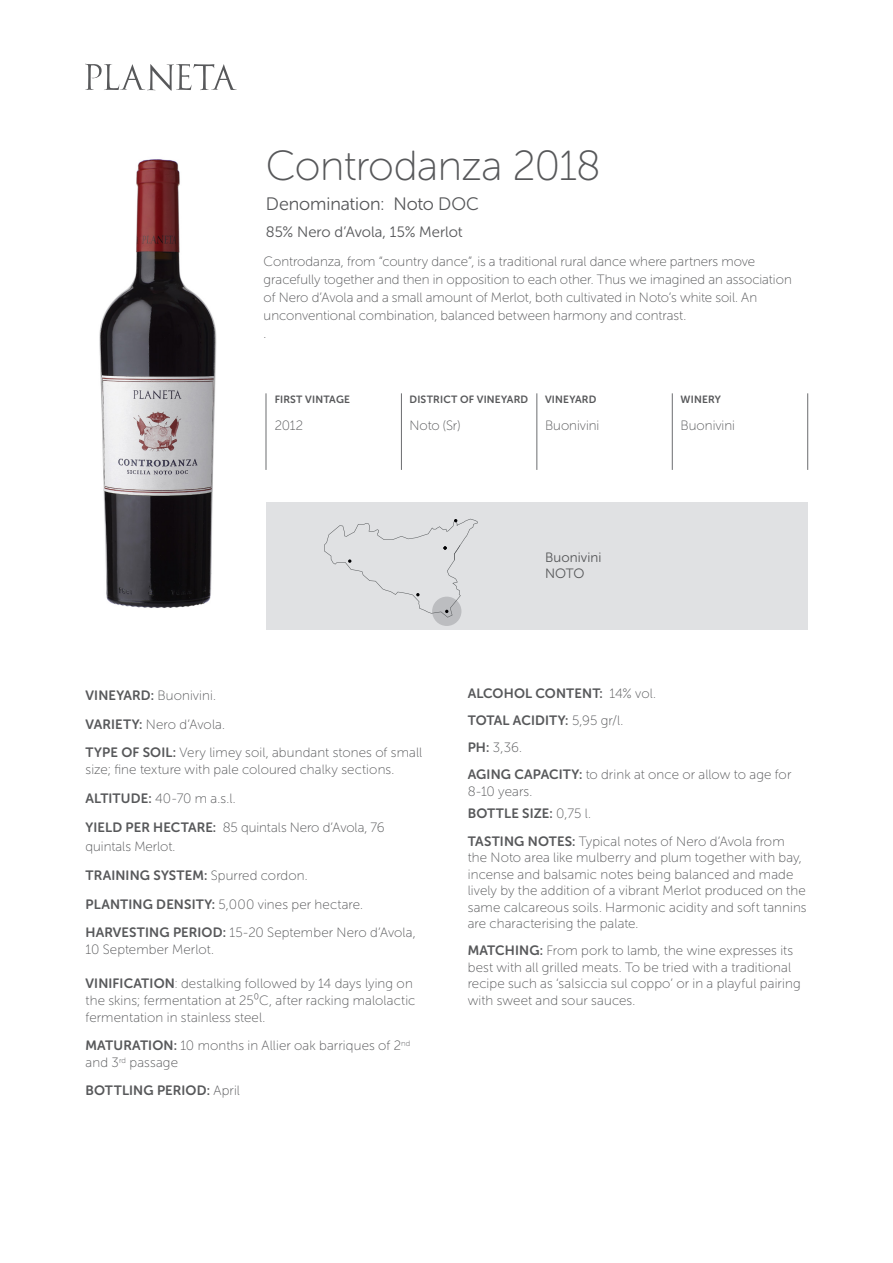
<style>
.page{position:relative;width:893px;height:1263px;background:#fff}
.page>*{position:absolute;margin:0;border:0;box-sizing:border-box;transform-origin:0 0}
.titolo_vino{font:42px "Museo Sans Rounded 100";letter-spacing:-.015em;color:#57585a}
.titolo_vino-2{font:18px "Museo Sans Rounded 300";letter-spacing:-.005em;color:#57585a}
.titolo_vino-3{font:15px "Museo Sans Rounded 300";letter-spacing:.005em;color:#57585a}
.par_elenco{font:13.5px/16.5px "Museo Sans Rounded 100";letter-spacing:.005em;color:#57585a}
.par_elenco-2{font:13.5px "Museo Sans Rounded 700";letter-spacing:.01em;color:#57585a}
.titoletto_tabella{font:13.5px "Museo Sans Rounded 100";color:#57585a}
.par_elenco-3{font:13.5px/16.2px "Museo Sans Rounded 300";letter-spacing:.01em;color:#57585a}
.titoletto_tabella-2{font:10.5px "Museo Sans Rounded 700";letter-spacing:.02em;color:#57585a}
.s1{font-family:"Museo Sans Rounded 700"}
.s2{font-family:"Museo Sans Rounded 100"}
</style>
<div class="page">
<img style="left:99px;top:159px;width:118px;height:449px">
<hr style="left:401px;top:393px;width:1px;height:77px;background:#6c6d70">
<hr style="left:266px;top:393px;width:1px;height:77px;background:#6c6d70">
<hr style="left:537px;top:393px;width:1px;height:77px;background:#6c6d70">
<hr style="left:672px;top:393px;width:1px;height:77px;background:#6c6d70">
<hr style="left:807px;top:393px;width:1px;height:77px;background:#6c6d70">
<svg style="left:85px;top:64px;width:152px;height:27px"></svg>
<div style="left:266px;top:502px;width:542px;height:128px;background:#e0e1e3"></div>
<div style="left:432px;top:597px;width:29px;height:29px;background:#bcbdc0;border-radius:50%"></div>
<svg style="left:324px;top:519px;width:154px;height:98px"></svg>
<p class="titolo_vino" style="left:266px;top:144px;width:336px">Controdanza 2018</p>
<p class="titolo_vino-2" style="left:266px;top:195px;width:215px">Denomination: Noto DOC</p>
<p class="titolo_vino-3" style="left:266px;top:224px;width:198px">85% Nero d’Avola, 15% Merlot</p>
<p class="par_elenco" style="left:264px;top:252px;width:530px;line-height:18px">Controdanza, from “country dance”, is a traditional rural dance where partners move gracefully together and then in opposition to each other. Thus we imagined an association of Nero d’Avola and a small amount of Merlot, both cultivated in Noto’s white soil. An unconventional combination, balanced between harmony and contrast.</p>
<p class="par_elenco" style="left:264px;top:325px;width:4px">.</p>
<p class="titoletto_tabella-2" style="left:275px;top:394px;width:77px">FIRST VINTAGE</p>
<p class="titoletto_tabella" style="left:275px;top:418px;width:30px">2012</p>
<p class="titoletto_tabella-2" style="left:409px;top:394px;width:120px">DISTRICT OF VINEYARD</p>
<p class="titoletto_tabella" style="left:409px;top:418px;width:53px">Noto (Sr)</p>
<p class="titoletto_tabella-2" style="left:545px;top:394px;width:53px">VINEYARD</p>
<p class="titoletto_tabella" style="left:545px;top:418px;width:56px">Buonivini</p>
<p class="par_elenco-3" style="left:545px;top:549px;width:58px">Buonivini<br>NOTO</p>
<p class="titoletto_tabella-2" style="left:681px;top:394px;width:42px">WINERY</p>
<p class="titoletto_tabella" style="left:681px;top:418px;width:56px">Buonivini</p>
<p class="par_elenco" style="left:86px;top:687px;width:132px"><span class="s1">VINEYARD:</span> Buonivini.</p>
<p class="par_elenco" style="left:86px;top:716px;width:141px"><span class="s1">VARIETY:</span> Nero d’Avola.</p>
<p class="par_elenco" style="left:86px;top:744px;width:338px;line-height:17.1px"><span class="s1">TYPE OF SOIL:</span> Very limey soil, abundant stones of small size; fine texture with pale coloured chalky sections.</p>
<p class="par_elenco" style="left:86px;top:790px;width:151px"><span class="s1">ALTITUDE:</span> 40-70 m a.s.l.</p>
<p class="par_elenco" style="left:86px;top:818px;width:300px;line-height:18.6px"><span class="s1">YIELD PER HECTARE:</span> 85 quintals Nero d’Avola, 76 quintals Merlot.</p>
<p class="par_elenco-2" style="left:86px;top:868px;width:224px">TRAINING SYSTEM: <span class="s2">Spurred cordon.</span></p>
<p class="par_elenco" style="left:86px;top:896px;width:279px"><span class="s1">PLANTING DENSITY:</span> 5,000 vines per hectare.</p>
<p class="par_elenco" style="left:86px;top:924px;width:332px;line-height:17.1px"><span class="s1">HARVESTING PERIOD:</span> 15-20 September Nero d’Avola,<br>10 September Merlot.</p>
<p class="par_elenco" style="left:86px;top:975px;width:331px;line-height:17.1px"><span class="s1">VINIFICATION</span>: destalking followed by 14 days lying on the skins; fermentation at 25⁰C, after racking malolactic fermentation in stainless steel.</p>
<p class="par_elenco" style="left:86px;top:1037px;width:326px;line-height:17.1px"><span class="s1">MATURATION:</span> 10 months in Allier oak barriques of 2<sup>nd </sup>and 3<sup>rd</sup> passage</p>
<p class="par_elenco-2" style="left:86px;top:1083px;width:156px">BOTTLING PERIOD: <span class="s2">April</span></p>
<p class="par_elenco-2" style="left:468px;top:686px;width:190px">ALCOHOL CONTENT: <span class="s2">14% vol.</span></p>
<p class="par_elenco-2" style="left:468px;top:713px;width:157px">TOTAL ACIDITY: <span class="s2">5,95 gr/l.</span></p>
<p class="par_elenco" style="left:468px;top:739px;width:56px"><span class="s1">PH:</span> 3,36.</p>
<p class="par_elenco" style="left:468px;top:766px;width:325px"><span class="s1">AGING CAPACITY:</span> to drink at once or allow to age for<br>8-10 years.</p>
<p class="par_elenco-2" style="left:468px;top:806px;width:125px">BOTTLE SIZE: <span class="s2">0,75 l.</span></p>
<p class="par_elenco" style="left:468px;top:833px;width:340px"><span class="s1">TASTING NOTES:</span> Typical notes of Nero d’Avola from the Noto area like mulberry and plum together with bay, incense and balsamic notes being balanced and made lively by the addition of a vibrant Merlot produced on the same calcareous soils. Harmonic acidity and soft tannins are characterising the palate.</p>
<p class="par_elenco" style="left:468px;top:942px;width:334px"><span class="s1">MATCHING:</span> From pork to lamb, the wine expresses its best with all grilled meats. To be tried with a traditional recipe such as ‘salsiccia sul coppo’ or in a playful pairing with sweet and sour sauces.</p>
</div>
